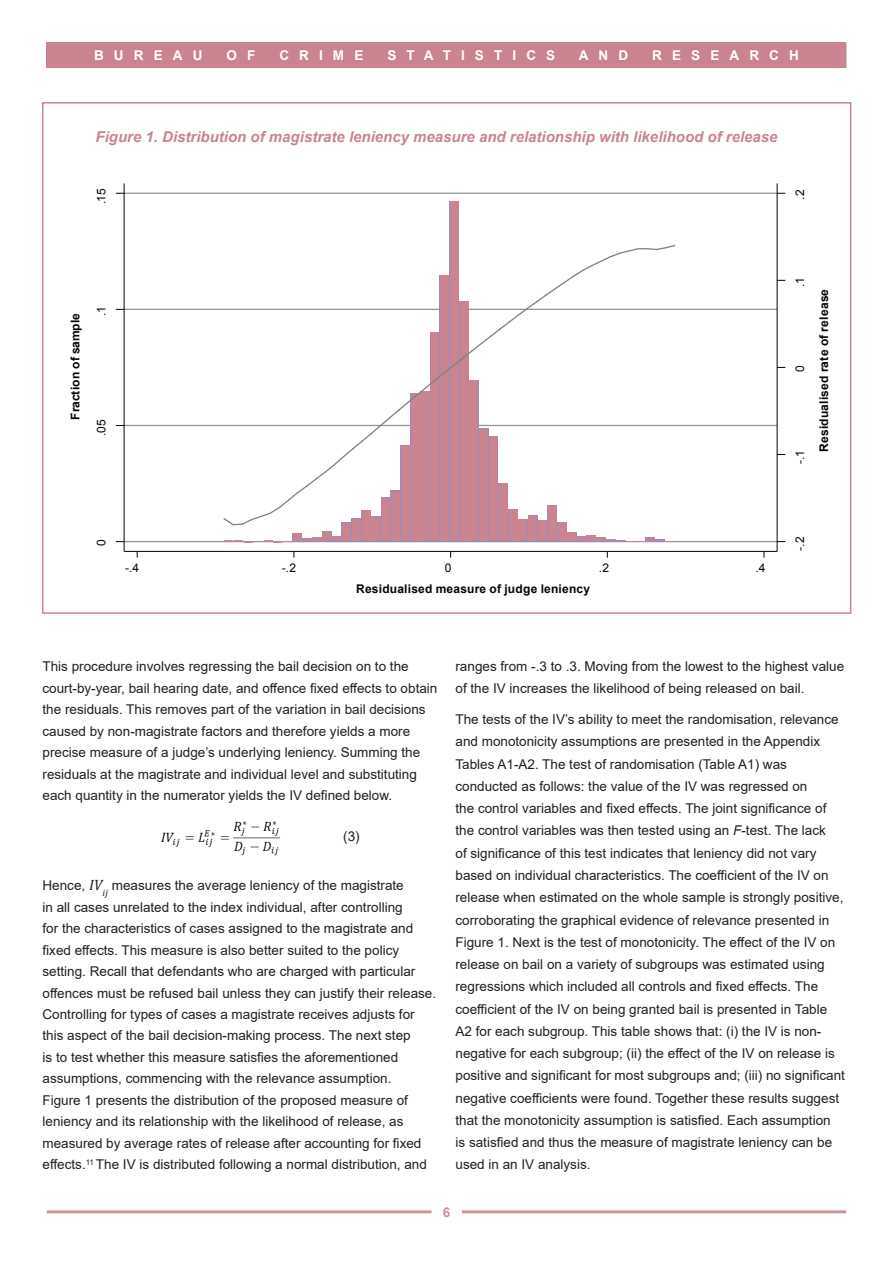
<style>
.page{position:relative;width:893px;height:1263px;background:#fff}
.page>*{position:absolute;margin:0;border:0;box-sizing:border-box;transform-origin:0 0}
.t1{font:italic 700 15px "Arial";color:#ca8490}
._4__Text__body{font:13.5px/22.2px "Arial";color:#231f20}
.t2{font:700 13.5px "Arial";letter-spacing:.75em;color:#fff}
.t3{font:700 13.5px "Arial";color:#d0919b}
.t4{font:700 12px "Arial";letter-spacing:.015em;color:#050504}
.t5{font:12px "Arial";color:#050504}
.t6{font:700 12px "Arial";letter-spacing:-.005em;color:#050504}
.s1{font-family:"Cambria";font-style:italic;font-size:15px}
.s2{font-style:italic}
</style>
<div class="page">
<hr style="left:47px;top:1210px;width:799px;height:3px;background:#d0919b">
<div style="left:432px;top:1204px;width:29px;height:17px;background:#fff"></div>
<div style="left:47px;top:43px;width:799px;height:25px;background:#ca8490"></div>
<hr style="left:124px;top:541px;width:653px;height:1px;background:#939598">
<hr style="left:124px;top:425px;width:653px;height:1px;background:#939598">
<hr style="left:124px;top:309px;width:653px;height:1px;background:#939598">
<hr style="left:124px;top:193px;width:653px;height:1px;background:#939598">
<svg style="left:224px;top:541px;width:29px;height:1px"></svg>
<svg style="left:263px;top:541px;width:30px;height:1px"></svg>
<svg style="left:293px;top:533px;width:9px;height:9px"></svg>
<div style="left:293px;top:534px;width:8px;height:7px;background:#ca8490"></div>
<hr style="left:302px;top:538px;width:10px;height:4px;background:#948dc4">
<svg style="left:312px;top:537px;width:10px;height:5px"></svg>
<svg style="left:303px;top:538px;width:18px;height:3px"></svg>
<svg style="left:322px;top:531px;width:10px;height:11px"></svg>
<div style="left:323px;top:532px;width:8px;height:9px;background:#ca8490"></div>
<svg style="left:332px;top:536px;width:10px;height:6px"></svg>
<div style="left:333px;top:536px;width:8px;height:5px;background:#ca8490"></div>
<svg style="left:342px;top:526px;width:9px;height:16px"></svg>
<div style="left:342px;top:523px;width:8px;height:18px;background:#ca8490"></div>
<svg style="left:351px;top:526px;width:10px;height:16px"></svg>
<div style="left:352px;top:519px;width:8px;height:22px;background:#ca8490"></div>
<svg style="left:361px;top:526px;width:10px;height:16px"></svg>
<div style="left:362px;top:510px;width:8px;height:31px;background:#ca8490"></div>
<svg style="left:371px;top:526px;width:10px;height:16px"></svg>
<div style="left:372px;top:517px;width:8px;height:24px;background:#ca8490"></div>
<svg style="left:381px;top:526px;width:10px;height:16px"></svg>
<div style="left:382px;top:498px;width:8px;height:43px;background:#ca8490"></div>
<svg style="left:391px;top:526px;width:9px;height:16px"></svg>
<div style="left:391px;top:491px;width:8px;height:50px;background:#ca8490"></div>
<svg style="left:400px;top:526px;width:10px;height:16px"></svg>
<div style="left:401px;top:446px;width:8px;height:95px;background:#ca8490"></div>
<svg style="left:410px;top:526px;width:10px;height:16px"></svg>
<div style="left:411px;top:394px;width:8px;height:147px;background:#ca8490"></div>
<svg style="left:420px;top:526px;width:10px;height:16px"></svg>
<div style="left:421px;top:392px;width:8px;height:149px;background:#ca8490"></div>
<div style="left:431px;top:333px;width:8px;height:208px;background:#ca8490"></div>
<div style="left:440px;top:275px;width:8px;height:266px;background:#ca8490"></div>
<svg style="left:449px;top:201px;width:10px;height:341px"></svg>
<div style="left:450px;top:201px;width:8px;height:340px;background:#ca8490"></div>
<div style="left:460px;top:302px;width:8px;height:239px;background:#ca8490"></div>
<svg style="left:469px;top:526px;width:10px;height:16px"></svg>
<div style="left:470px;top:380px;width:8px;height:161px;background:#ca8490"></div>
<svg style="left:479px;top:526px;width:10px;height:16px"></svg>
<div style="left:480px;top:429px;width:8px;height:112px;background:#ca8490"></div>
<svg style="left:489px;top:526px;width:9px;height:16px"></svg>
<div style="left:489px;top:436px;width:8px;height:105px;background:#ca8490"></div>
<svg style="left:498px;top:526px;width:10px;height:16px"></svg>
<div style="left:499px;top:484px;width:8px;height:57px;background:#ca8490"></div>
<svg style="left:508px;top:526px;width:10px;height:16px"></svg>
<div style="left:509px;top:509px;width:8px;height:32px;background:#ca8490"></div>
<svg style="left:518px;top:526px;width:10px;height:16px"></svg>
<div style="left:519px;top:519px;width:8px;height:22px;background:#ca8490"></div>
<svg style="left:528px;top:526px;width:10px;height:16px"></svg>
<div style="left:529px;top:516px;width:8px;height:25px;background:#ca8490"></div>
<svg style="left:538px;top:526px;width:9px;height:16px"></svg>
<div style="left:538px;top:521px;width:8px;height:20px;background:#ca8490"></div>
<svg style="left:547px;top:526px;width:10px;height:16px"></svg>
<div style="left:548px;top:506px;width:8px;height:35px;background:#ca8490"></div>
<svg style="left:557px;top:526px;width:10px;height:16px"></svg>
<div style="left:558px;top:523px;width:8px;height:18px;background:#ca8490"></div>
<svg style="left:567px;top:532px;width:10px;height:10px"></svg>
<div style="left:568px;top:533px;width:8px;height:8px;background:#ca8490"></div>
<svg style="left:577px;top:536px;width:10px;height:6px"></svg>
<div style="left:578px;top:536px;width:8px;height:5px;background:#ca8490"></div>
<svg style="left:587px;top:535px;width:9px;height:7px"></svg>
<div style="left:587px;top:536px;width:8px;height:5px;background:#ca8490"></div>
<svg style="left:596px;top:537px;width:10px;height:5px"></svg>
<svg style="left:597px;top:538px;width:78px;height:4px"></svg>
<svg style="left:222px;top:244px;width:454px;height:282px"></svg>
<hr style="left:777px;top:183px;width:1px;height:368px;background:#050504">
<hr style="left:124px;top:183px;width:1px;height:368px;background:#050504">
<hr style="left:124px;top:551px;width:653px;height:1px;background:#050504">
<img style="left:160px;top:821px;width:120px;height:35px">
<p class="t2" style="left:94px;top:46px;width:110px">BUREAU</p>
<p class="t2" style="left:226px;top:46px;width:30px">O F</p>
<p class="t2" style="left:279px;top:46px;width:85px">CRIME</p>
<p class="t2" style="left:387px;top:46px;width:169px">STATISTICS</p>
<p class="t2" style="left:579px;top:46px;width:51px">AND</p>
<p class="t2" style="left:652px;top:46px;width:148px">RESEARCH</p>
<p class="t1" style="left:96px;top:127px;width:683px">Figure 1. Distribution of magistrate leniency measure and relationship with likelihood of release</p>
<p class="t5" style="left:93px;top:204px;width:17px;rotate:-90deg">.15</p>
<p class="t5" style="left:792px;top:200px;width:12px;rotate:-90deg">.2</p>
<p class="t6" style="left:67px;top:420px;width:108px;rotate:-90deg">Fraction of sample</p>
<p class="t5" style="left:93px;top:316px;width:11px;rotate:-90deg">.1</p>
<p class="t5" style="left:93px;top:436px;width:19px;rotate:-90deg">.05</p>
<p class="t5" style="left:93px;top:546px;width:8px;rotate:-90deg">0</p>
<p class="t5" style="left:125px;top:559px;width:16px">-.4</p>
<p class="t5" style="left:282px;top:559px;width:16px">-.2</p>
<p class="t5" style="left:445px;top:559px;width:8px">0</p>
<p class="t5" style="left:599px;top:559px;width:12px">.2</p>
<p class="t5" style="left:755px;top:559px;width:12px">.4</p>
<p class="t4" style="left:356px;top:581px;width:235px">Residualised measure of judge leniency</p>
<p class="t5" style="left:792px;top:287px;width:11px;rotate:-90deg">.1</p>
<p class="t5" style="left:792px;top:372px;width:8px;rotate:-90deg">0</p>
<p class="t5" style="left:792px;top:463px;width:15px;rotate:-90deg">-.1</p>
<p class="t4" style="left:816px;top:452px;width:164px;rotate:-90deg">Residualised rate of release</p>
<p class="t5" style="left:792px;top:551px;width:16px;rotate:-90deg">-.2</p>
<p class="_4__Text__body" style="left:43px;top:655px;width:396px;line-height:21.5px">This procedure involves regressing the bail decision on to the court-by-year, bail hearing date, and offence fixed effects to obtain the residuals. This removes part of the variation in bail decisions caused by non-magistrate factors and therefore yields a more precise measure of a judge’s underlying leniency. Summing the residuals at the magistrate and individual level and substituting each quantity in the numerator yields the IV defined below.</p>
<p class="_4__Text__body" style="left:343px;top:825px;width:18px">(3)</p>
<p class="_4__Text__body" style="left:43px;top:874px;width:395px;line-height:21.5px">Hence, <span class="s1">IV</span><sub>ij</sub> measures the average leniency of the magistrate<br>in all cases unrelated to the index individual, after controlling<br>for the characteristics of cases assigned to the magistrate and fixed effects. This measure is also better suited to the policy setting. Recall that defendants who are charged with particular offences must be refused bail unless they can justify their release.<br>Controlling for types of cases a magistrate receives adjusts for this aspect of the bail decision-making process. The next step<br>is to test whether this measure satisfies the aforementioned assumptions, commencing with the relevance assumption.<br>Figure 1 presents the distribution of the proposed measure of leniency and its relationship with the likelihood of release, as measured by average rates of release after accounting for fixed effects.<sup>11</sup> The IV is distributed following a normal distribution, and</p>
<p class="_4__Text__body" style="left:455px;top:655px;width:390px">ranges from -.3 to .3. Moving from the lowest to the highest value of the IV increases the likelihood of being released on bail.</p>
<p class="_4__Text__body" style="left:455px;top:708px;width:391px">The tests of the IV’s ability to meet the randomisation, relevance and monotonicity assumptions are presented in the Appendix Tables A1-A2. The test of randomisation (Table A1) was conducted as follows: the value of the IV was regressed on<br>the control variables and fixed effects. The joint significance of the control variables was then tested using an <span class="s2">F</span>-test. The lack<br>of significance of this test indicates that leniency did not vary based on individual characteristics. The coefficient of the IV on release when estimated on the whole sample is strongly positive, corroborating the graphical evidence of relevance presented in Figure 1. Next is the test of monotonicity. The effect of the IV on release on bail on a variety of subgroups was estimated using regressions which included all controls and fixed effects. The coefficient of the IV on being granted bail is presented in Table A2 for each subgroup. This table shows that: (i) the IV is non&shy;negative for each subgroup; (ii) the effect of the IV on release is positive and significant for most subgroups and; (iii) no significant negative coefficients were found. Together these results suggest that the monotonicity assumption is satisfied. Each assumption<br>is satisfied and thus the measure of magistrate leniency can be used in an IV analysis.</p>
<p class="t3" style="left:443px;top:1202px;width:9px">6</p>
</div>
